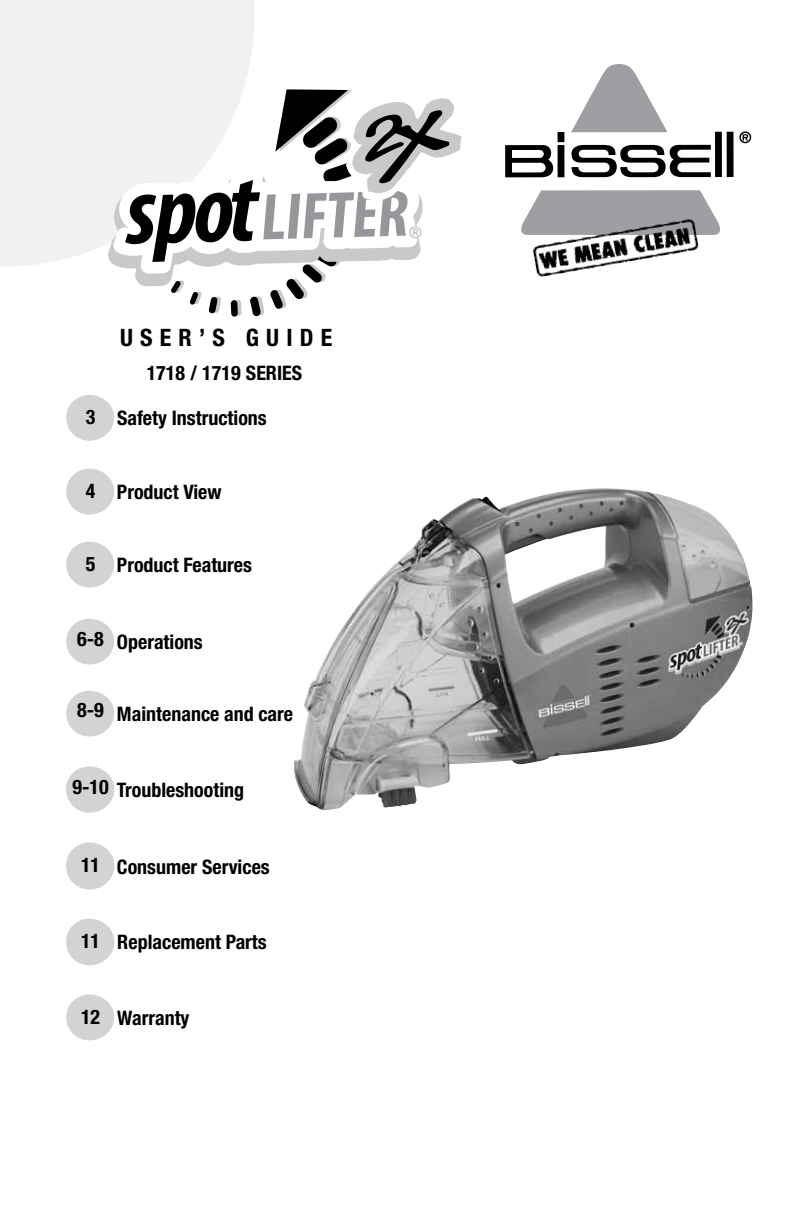
<style>
.page{position:relative;width:792px;height:1224px;background:#fff}
.page>*{position:absolute;margin:0;border:0;box-sizing:border-box;transform-origin:0 0}
.t1{font:700 condensed 24px "Helvetica Neue";letter-spacing:.3em;color:#000}
.t2{font:700 condensed 20px "Helvetica Neue";color:#000}
.t3{font:700 condensed 16px "Helvetica Neue";color:#000}
.t4{font:condensed 16px "Helvetica Neue";color:#b5b7b9}
</style>
<div class="page">
<img style="left:294px;top:488px;width:459px;height:322px">
<div style="left:0;top:0;width:92px;height:266px;background:#f1f1f2"></div>
<svg style="left:739px;top:132px;width:12px;height:11px"></svg>
<div style="left:558px;top:145px;width:6px;height:32px;background:#000"></div>
<div style="left:558px;top:132px;width:6px;height:10px;background:#000"></div>
<div style="left:715px;top:132px;width:7px;height:45px;background:#000"></div>
<div style="left:727px;top:132px;width:7px;height:45px;background:#000"></div>
<svg style="left:505px;top:145px;width:48px;height:32px"></svg>
<svg style="left:572px;top:145px;width:139px;height:32px"></svg>
<svg style="left:521px;top:190px;width:199px;height:45px;background:#aaacaf"></svg>
<svg style="left:571px;top:64px;width:96px;height:68px"></svg>
<img style="left:531px;top:216px;width:171px;height:61px">
<div style="left:66px;top:395px;width:48px;height:46px;background:#d1d3d4;border-radius:50%"></div>
<div style="left:66px;top:469px;width:48px;height:46px;background:#d1d3d4;border-radius:50%"></div>
<div style="left:66px;top:542px;width:48px;height:46px;background:#d1d3d4;border-radius:50%"></div>
<div style="left:66px;top:619px;width:48px;height:46px;background:#d1d3d4;border-radius:50%"></div>
<div style="left:66px;top:691px;width:48px;height:46px;background:#d1d3d4;border-radius:50%"></div>
<svg style="left:66px;top:767px;width:48px;height:46px"></svg>
<svg style="left:66px;top:844px;width:48px;height:46px"></svg>
<div style="left:66px;top:919px;width:48px;height:46px;background:#d1d3d4;border-radius:50%"></div>
<div style="left:66px;top:767px;width:48px;height:45px;background:#d1d3d4;border-radius:50%"></div>
<div style="left:66px;top:843px;width:48px;height:45px;background:#d1d3d4;border-radius:50%"></div>
<div style="left:66px;top:920px;width:48px;height:45px;background:#d1d3d4;border-radius:50%"></div>
<div style="left:66px;top:995px;width:48px;height:45px;background:#d1d3d4;border-radius:50%"></div>
<svg style="left:330px;top:488px;width:116px;height:192px"></svg>
<svg style="left:92px;top:0;width:370px;height:441px"></svg>
<div style="left:406px;top:226px;width:19px;height:12px;background:#fff;border-radius:6px"></div>
<p class="t1" style="left:120px;top:323px;width:214px">USER’S GUIDE</p>
<p class="t2" style="left:147px;top:360px;width:157px">1718 / 1719 SERIES</p>
<p class="t2" style="left:86px;top:406px;width:183px">3 Safety Instructions</p>
<p class="t2" style="left:86px;top:479px;width:11px">4</p>
<p class="t2" style="left:117px;top:479px;width:106px">Product View</p>
<p class="t2" style="left:86px;top:552px;width:11px">5</p>
<p class="t2" style="left:117px;top:553px;width:137px">Product Features</p>
<p class="t2" style="left:77px;top:626px;width:28px">6-8</p>
<p class="t2" style="left:117px;top:630px;width:87px">Operations</p>
<p class="t2" style="left:77px;top:697px;width:28px">8-9</p>
<p class="t2" style="left:117px;top:702px;width:178px">Maintenance and care</p>
<p class="t2" style="left:73px;top:774px;width:38px">9-10</p>
<p class="t3" style="left:74px;top:778px;width:30px">9-10</p>
<p class="t2" style="left:117px;top:778px;width:129px">Troubleshooting</p>
<p class="t2" style="left:81px;top:853px;width:21px">11</p>
<p class="t2" style="left:117px;top:855px;width:154px">Consumer Services</p>
<p class="t2" style="left:81px;top:929px;width:21px">11</p>
<p class="t3" style="left:81px;top:930px;width:17px">12</p>
<p class="t2" style="left:117px;top:930px;width:151px">Replacement Parts</p>
<p class="t2" style="left:81px;top:1004px;width:21px">12</p>
<p class="t2" style="left:117px;top:1005px;width:74px">Warranty</p>
<p class="t4" style="left:409px;top:223px;width:14px">®</p>
</div>
